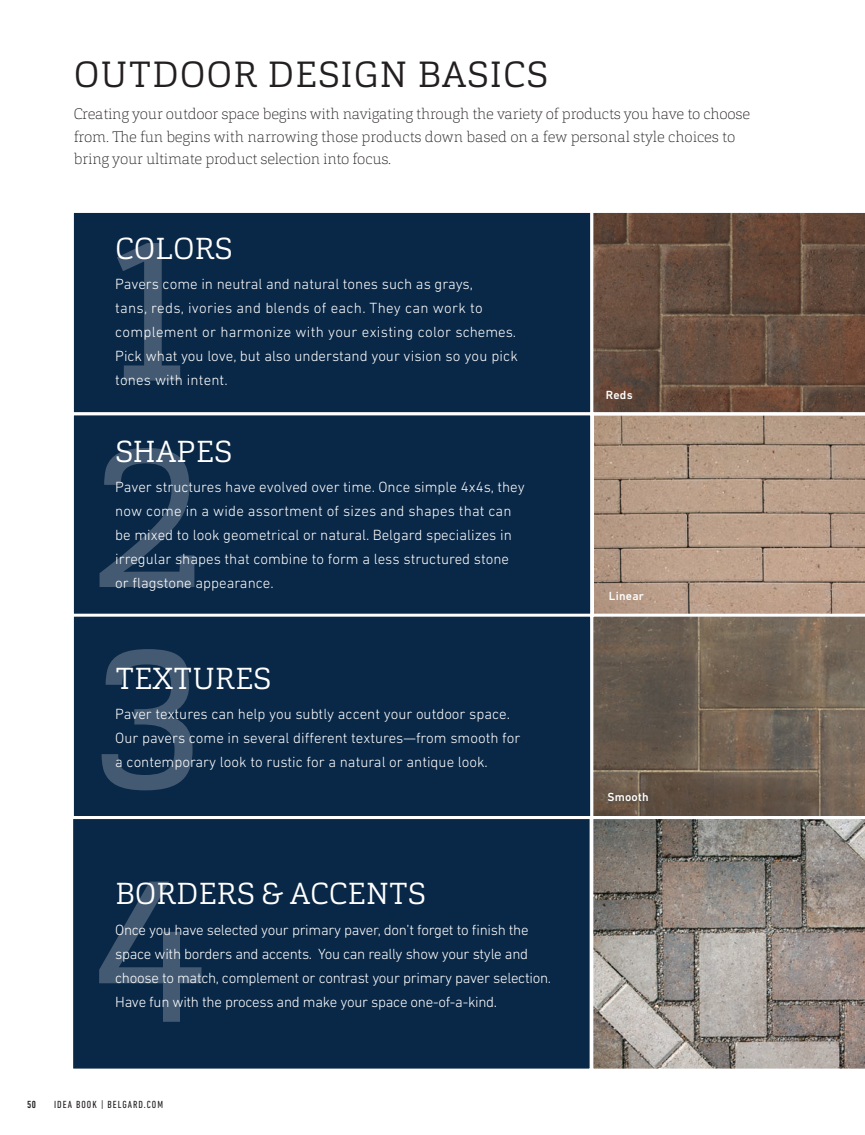
<style>
.page{position:relative;width:865px;height:1135px;background:#fff}
.page>*{position:absolute;margin:0;border:0;box-sizing:border-box;transform-origin:0 0}
.t1{font:202.5px/203.5px "Cargan";color:#fff;text-align:justify}
.t2{font:300 36px "Cargan";letter-spacing:.04em;color:#231f20}
.t3{font:300 30px "Cargan";letter-spacing:.01em;color:#fff}
.t4{font:300 15px/24px "DIN Next LT Pro";color:#fff}
.t5{font:300 15px/24px "DIN Next LT Pro";letter-spacing:-.02em;color:#fff}
.t6{font:100 15px/22.5px "Cargan";letter-spacing:-.01em;color:#231f20}
.t7{font:500 12px "DIN Next LT Pro";letter-spacing:.02em;color:#fff}
.t8{font:condensed 10.5px "DIN Next LT Pro";letter-spacing:.1em;color:#231f20}
.t9{font:500 condensed 10.5px "DIN Next LT Pro";color:#231f20}
</style>
<div class="page">
<div style="left:71px;top:210px;width:522px;height:205px;background:#092746;border:3px solid #fff"></div>
<div style="left:71px;top:412px;width:522px;height:205px;background:#092746;border:3px solid #fff"></div>
<div style="left:71px;top:613px;width:522px;height:205px;background:#092746;border:3px solid #fff"></div>
<div style="left:70px;top:815px;width:522px;height:256px;background:#092746;border:3px solid #fff"></div>
<svg style="left:590px;top:210px;width:274px;height:202px;background:#695042"></svg>
<svg style="left:590px;top:412px;width:274px;height:201px;background:#b79d89"></svg>
<svg style="left:590px;top:613px;width:274px;height:202px;background:#726557"></svg>
<svg style="left:590px;top:815px;width:274px;height:256px;background:#99928c"></svg>
<div style="left:600px;top:785px;width:54px;height:23px;background:#231f20;opacity:.75"></div>
<h2 class="t2" style="left:74px;top:52px;width:474px">OUTDOOR DESIGN BASICS</h2>
<p class="t6" style="left:74px;top:102px;width:677px">Creating your outdoor space begins with navigating through the variety of products you have to choose from. The fun begins with narrowing those products down based on a few personal style choices to bring your ultimate product selection into focus.</p>
<h3 class="t3" style="left:115px;top:230px;width:118px">COLORS</h3>
<p class="t4" style="left:115px;top:272px;width:404px">Pavers come in neutral and natural tones such as grays,<br>tans, reds, ivories and blends of each. They can work to complement or harmonize with your existing color schemes.<br>Pick what you love, but also understand your vision so you pick tones with intent.</p>
<h1 class="t1" style="left:91px;top:208px;width:116px">1<br>2<br>3</h1>
<h3 class="t3" style="left:115px;top:432px;width:118px">SHAPES</h3>
<p class="t4" style="left:115px;top:474px;width:411px">Paver structures have evolved over time. Once simple 4x4s, they now come in a wide assortment of sizes and shapes that can be mixed to look geometrical or natural. Belgard specializes in irregular shapes that combine to form a less structured stone or flagstone appearance.</p>
<h3 class="t3" style="left:115px;top:659px;width:157px">TEXTURES</h3>
<p class="t4" style="left:115px;top:701px;width:406px">Paver textures can help you subtly accent your outdoor space.<br>Our pavers come in several different textures—from smooth for a contemporary look to rustic for a natural or antique look.</p>
<h1 class="t1" style="left:91px;top:846px;width:116px">4</h1>
<h3 class="t3" style="left:115px;top:874px;width:311px">BORDERS &amp; ACCENTS</h3>
<p class="t5" style="left:115px;top:916px;width:437px">Once you have selected your primary paver, don’t forget to finish the space with borders and accents. You can really show your style and choose to match, complement or contrast your primary paver selection.<br>Have fun with the process and make your space one-of-a-kind.</p>
<p class="t9" style="left:27px;top:1098px;width:10px">50</p>
<p class="t8" style="left:54px;top:1098px;width:110px">IDEA BOOK | BELGARD.COM</p>
<p class="t7" style="left:605px;top:387px;width:28px">Reds</p>
<p class="t7" style="left:608px;top:589px;width:37px">Linear</p>
<p class="t7" style="left:607px;top:789px;width:43px">Smooth</p>
</div>
